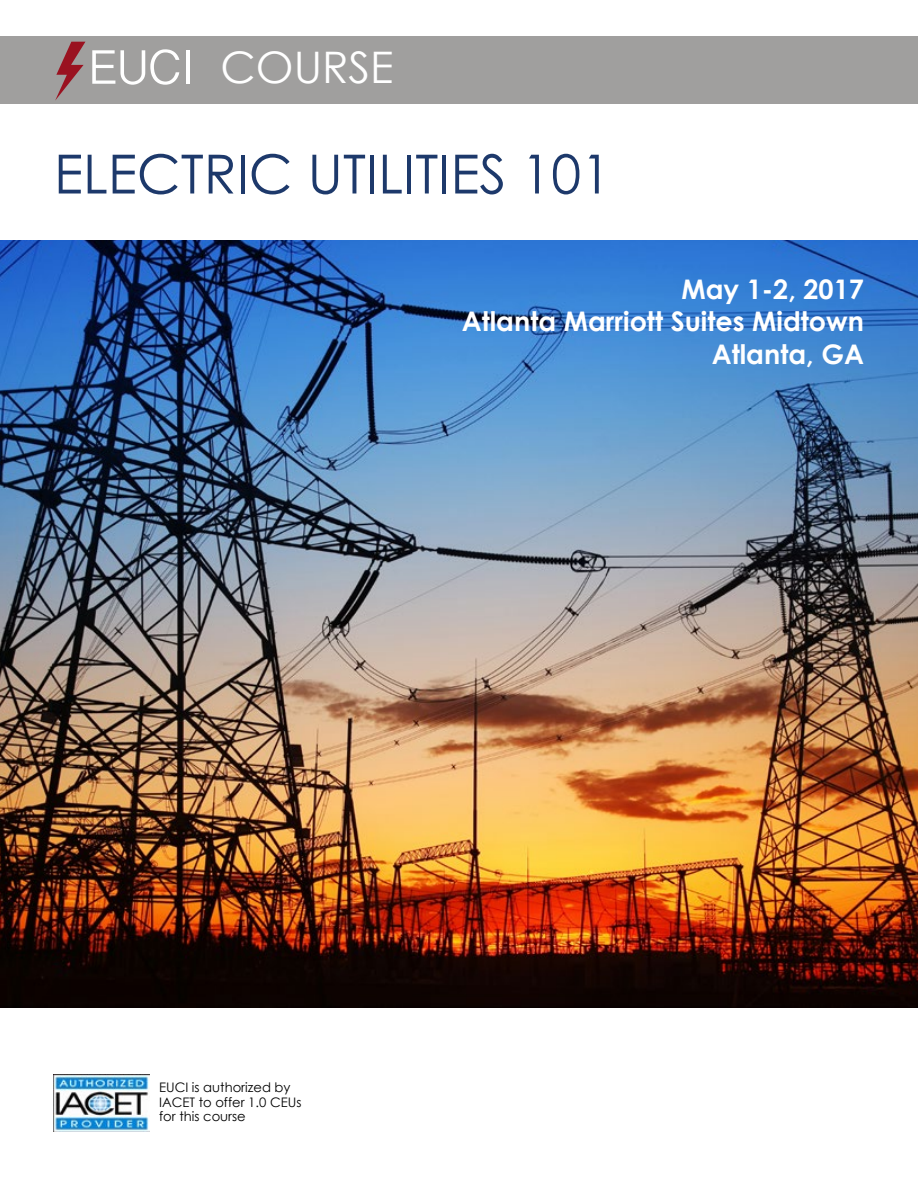
<style>
.page{position:relative;width:918px;height:1188px;background:#fff}
.page>*{position:absolute;margin:0;border:0;box-sizing:border-box;transform-origin:0 0}
.t1{font:54px "Century Gothic";color:#1d396b}
.t2{font:43.5px "Century Gothic";color:#fff}
.t3{font:700 27px/32.4px "Century Gothic";color:#fff;text-align:right}
.t4{font:13.05px/14.7px "Century Gothic";color:#000}
</style>
<div class="page">
<img style="left:0;top:240px;width:918px;height:768px">
<div style="left:0;top:36px;width:918px;height:68px;background:#a09f9e"></div>
<svg style="left:92px;top:49px;width:87px;height:36px"></svg>
<hr style="left:186px;top:50px;width:4px;height:34px;background:#fff">
<svg style="left:55px;top:42px;width:30px;height:58px"></svg>
<img style="left:54px;top:1075px;width:96px;height:57px">
<h2 class="t2" style="left:220px;top:37px;width:175px">COURSE</h2>
<h1 class="t1" style="left:54px;top:136px;width:559px">ELECTRIC UTILITIES 101</h1>
<h3 class="t3" style="left:462px;top:272px;width:404px">May 1-2, 2017<br>Atlanta Marriott Suites Midtown<br>Atlanta, GA</h3>
<p class="t4" style="left:159px;top:1080px;width:144px">EUCI is authorized by<br>IACET to offer 1.0 CEUs for this course</p>
</div>
